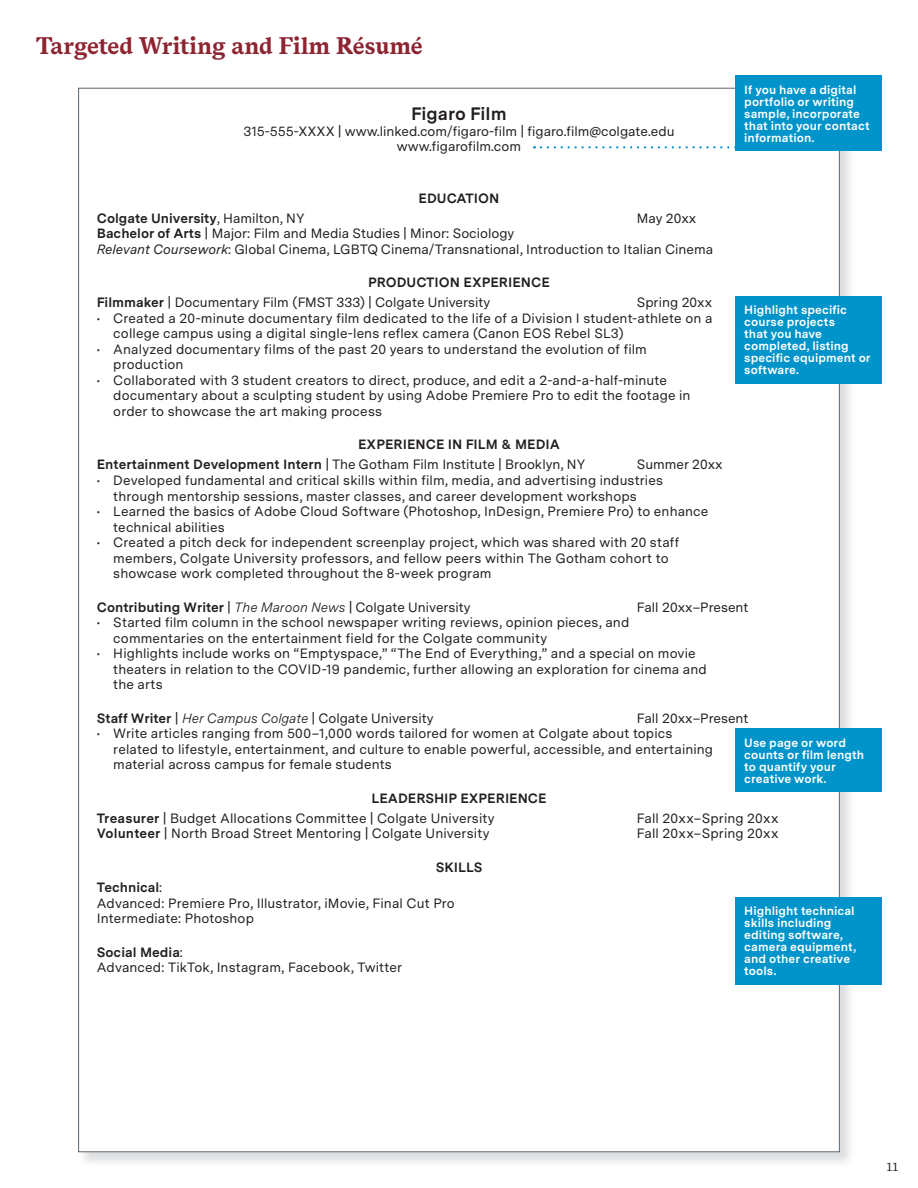
<style>
.page{position:relative;width:918px;height:1188px;background:#fff}
.page>*{position:absolute;margin:0;border:0;box-sizing:border-box;transform-origin:0 0}
.t1{font:700 24px "Messina Serif";letter-spacing:-.005em;color:#8d2431}
.t2{font:700 18px "Messina Sans";color:#231f20}
.Resume_Bulleted_List{font:13.5px/15.6px "Messina Sans";letter-spacing:.005em;color:#231f20}
.t3{font:700 13.5px "Messina Sans";color:#231f20}
.t4{font:700 12px/12px "Messina Sans";letter-spacing:.005em;color:#fff}
.t5{font:12px "Messina Serif";color:#231f20}
.s1{font-weight:400}
.s2{font-weight:700}
.s3{font-style:italic}
</style>
<div class="page">
<div style="left:78px;top:87px;width:777px;height:1081px;background:#d1d2d4;opacity:.75"></div>
<div style="left:79px;top:88px;width:760px;height:1064px;background:#fff"></div>
<div style="left:735px;top:76px;width:147px;height:75px;background:#0094ca"></div>
<div style="left:735px;top:296px;width:147px;height:87px;background:#0094ca"></div>
<div style="left:735px;top:729px;width:147px;height:63px;background:#0094ca"></div>
<div style="left:735px;top:897px;width:147px;height:87px;background:#0094ca"></div>
<svg style="left:541px;top:146px;width:194px;height:2px"></svg>
<h2 class="t1" style="left:36px;top:31px;width:388px">Targeted Writing and Film Résumé</h2>
<p class="t4" style="left:744px;top:84px;width:127px">If you have a digital portfolio or writing sample, incorporate that into your contact information.</p>
<p class="t2" style="left:411px;top:103px;width:97px">Figaro Film</p>
<p class="Resume_Bulleted_List" style="left:243px;top:124px;width:433px">315-555-XXXX | www.linked.com/figaro-film | figaro.film@colgate.edu</p>
<p class="Resume_Bulleted_List" style="left:397px;top:139px;width:126px">www.figarofilm.com</p>
<p class="t3" style="left:419px;top:190px;width:82px">EDUCATION</p>
<p class="t3" style="left:97px;top:210px;width:209px">Colgate University<span class="s1">, Hamilton, NY</span></p>
<p class="Resume_Bulleted_List" style="left:637px;top:211px;width:61px">May 20xx</p>
<p class="Resume_Bulleted_List" style="left:97px;top:226px;width:419px"><span class="s2">Bachelor of Arts</span> | Major: Film and Media Studies | Minor: Sociology</p>
<p class="Resume_Bulleted_List" style="left:97px;top:242px;width:618px"><span class="s3">Relevant Coursework</span>: Global Cinema, LGBTQ Cinema/Transnational, Introduction to Italian Cinema</p>
<p class="t3" style="left:368px;top:274px;width:183px">PRODUCTION EXPERIENCE</p>
<p class="Resume_Bulleted_List" style="left:97px;top:295px;width:395px"><span class="s2">Filmmaker</span> | Documentary Film (FMST 333) | Colgate University</p>
<p class="Resume_Bulleted_List" style="left:637px;top:295px;width:77px">Spring 20xx</p>
<p class="Resume_Bulleted_List" style="left:113px;top:311px;width:601px;text-indent:-16px">• Created a 20-minute documentary film dedicated to the life of a Division I student-athlete on a college campus using a digital single-lens reflex camera (Canon EOS Rebel SL3)</p>
<p class="Resume_Bulleted_List" style="left:113px;top:342px;width:535px;text-indent:-16px">• Analyzed documentary films of the past 20 years to understand the evolution of film production</p>
<p class="Resume_Bulleted_List" style="left:113px;top:373px;width:579px;text-indent:-16px">• Collaborated with 3 student creators to direct, produce, and edit a 2-and-a-half-minute documentary about a sculpting student by using Adobe Premiere Pro to edit the footage in order to showcase the art making process</p>
<p class="t3" style="left:358px;top:437px;width:203px">EXPERIENCE IN FILM &amp; MEDIA</p>
<p class="Resume_Bulleted_List" style="left:97px;top:458px;width:490px"><span class="s2">Entertainment Development Intern</span> | The Gotham Film Institute | Brooklyn, NY</p>
<p class="Resume_Bulleted_List" style="left:637px;top:458px;width:88px">Summer 20xx</p>
<p class="Resume_Bulleted_List" style="left:113px;top:473px;width:551px;text-indent:-16px">• Developed fundamental and critical skills within film, media, and advertising industries through mentorship sessions, master classes, and career development workshops</p>
<p class="Resume_Bulleted_List" style="left:113px;top:504px;width:597px;text-indent:-16px">• Learned the basics of Adobe Cloud Software (Photoshop, InDesign, Premiere Pro) to enhance technical abilities</p>
<p class="Resume_Bulleted_List" style="left:113px;top:535px;width:568px;text-indent:-16px">• Created a pitch deck for independent screenplay project, which was shared with 20 staff members, Colgate University professors, and fellow peers within The Gotham cohort to showcase work completed throughout the 8-week program</p>
<p class="Resume_Bulleted_List" style="left:97px;top:600px;width:375px"><span class="s2">Contributing Writer</span> | <span class="s3">The Maroon News</span> | Colgate University</p>
<p class="Resume_Bulleted_List" style="left:637px;top:600px;width:113px">Fall 20xx–Present</p>
<p class="Resume_Bulleted_List" style="left:113px;top:615px;width:518px;text-indent:-16px">• Started film column in the school newspaper writing reviews, opinion pieces, and commentaries on the entertainment field for the Colgate community</p>
<p class="Resume_Bulleted_List" style="left:113px;top:646px;width:595px;text-indent:-16px">• Highlights include works on “Emptyspace,” “The End of Everything,” and a special on movie theaters in relation to the COVID-19 pandemic, further allowing an exploration for cinema and the arts</p>
<p class="Resume_Bulleted_List" style="left:97px;top:711px;width:338px"><span class="s2">Staff Writer</span> | <span class="s3">Her Campus Colgate</span> | Colgate University</p>
<p class="Resume_Bulleted_List" style="left:637px;top:711px;width:113px">Fall 20xx–Present</p>
<p class="Resume_Bulleted_List" style="left:113px;top:726px;width:601px;text-indent:-16px">• Write articles ranging from 500–1,000 words tailored for women at Colgate about topics related to lifestyle, entertainment, and culture to enable powerful, accessible, and entertaining material across campus for female students</p>
<p class="t3" style="left:372px;top:790px;width:176px">LEADERSHIP EXPERIENCE</p>
<p class="Resume_Bulleted_List" style="left:97px;top:811px;width:399px"><span class="s2">Treasurer</span> | Budget Allocations Committee | Colgate University</p>
<p class="Resume_Bulleted_List" style="left:637px;top:811px;width:143px">Fall 20xx–Spring 20xx</p>
<p class="Resume_Bulleted_List" style="left:97px;top:827px;width:394px"><span class="s2">Volunteer</span> | North Broad Street Mentoring | Colgate University</p>
<p class="Resume_Bulleted_List" style="left:637px;top:827px;width:143px">Fall 20xx–Spring 20xx</p>
<p class="t3" style="left:436px;top:859px;width:48px">SKILLS</p>
<p class="t3" style="left:97px;top:879px;width:67px">Technical<span class="s1">:</span></p>
<p class="Resume_Bulleted_List" style="left:97px;top:896px;width:360px">Advanced: Premiere Pro, Illustrator, iMovie, Final Cut Pro</p>
<p class="Resume_Bulleted_List" style="left:97px;top:911px;width:159px">Intermediate: Photoshop</p>
<p class="t3" style="left:97px;top:944px;width:88px">Social Media<span class="s1">:</span></p>
<p class="Resume_Bulleted_List" style="left:97px;top:960px;width:307px">Advanced: TikTok, Instagram, Facebook, Twitter</p>
<p class="t4" style="left:744px;top:305px;width:128px">Highlight specific course projects<br>that you have completed, listing specific equipment or software.</p>
<p class="t4" style="left:744px;top:737px;width:121px">Use page or word counts or film length to quantify your creative work.</p>
<p class="t4" style="left:744px;top:906px;width:113px">Highlight technical skills including editing software, camera equipment, and other creative tools.</p>
<p class="t5" style="left:887px;top:1160px;width:13px">11</p>
</div>
